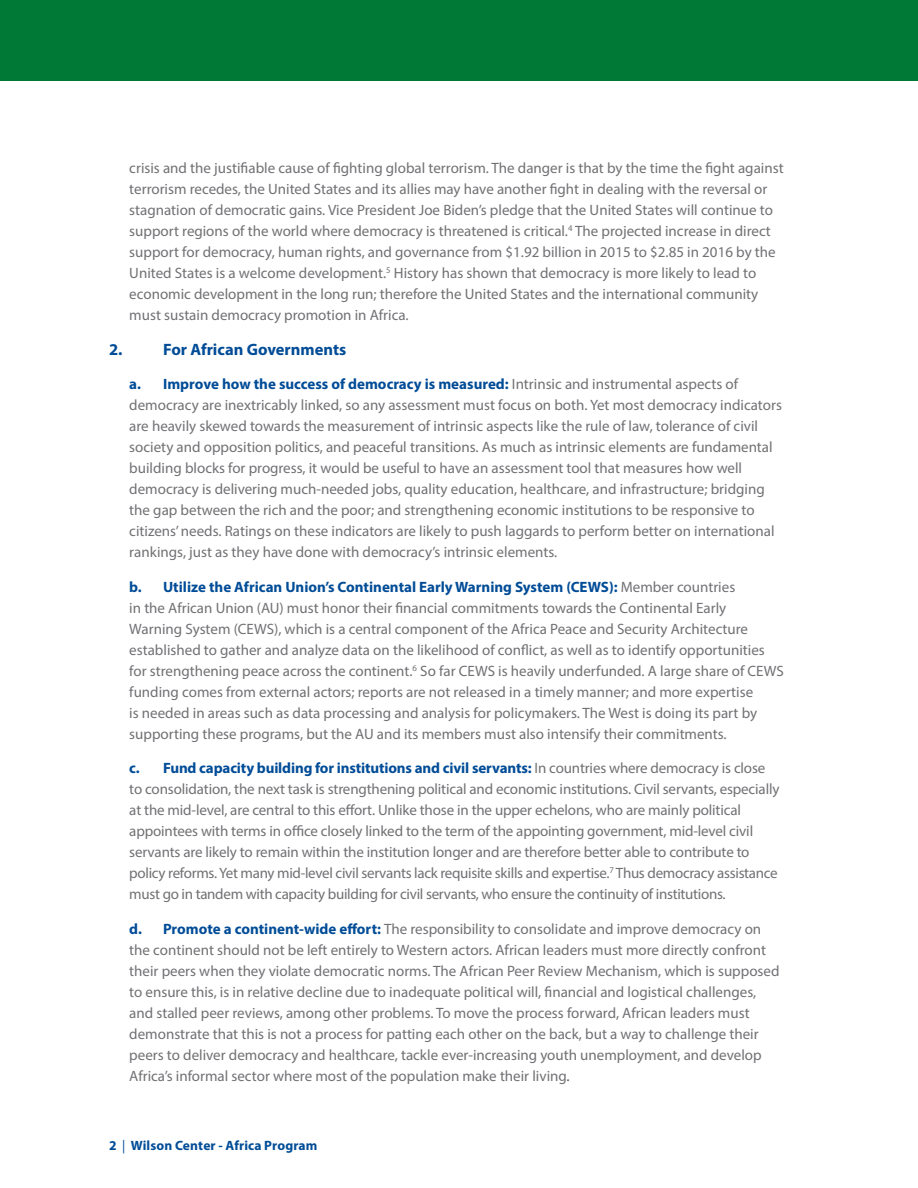
<style>
.page{position:relative;width:918px;height:1188px;background:#fff}
.page>*{position:absolute;margin:0;border:0;box-sizing:border-box;transform-origin:0 0}
.body_grey{font:700 16.5px "Myriad Pro";color:#004c97}
.body_grey-2{font:15px/21px "Myriad Pro";color:#717074}
.t1{font:700 13.5px "Myriad Pro";letter-spacing:.01em;color:#004c97}
.s1{font-weight:700;color:#004c97}
.s2{color:#54555a}
.s3{font-weight:400}
</style>
<div class="page">
<div style="left:0;top:0;width:918px;height:80px;background:#007836"></div>
<p class="body_grey-2" style="left:129px;top:157px;width:656px">crisis and the justifiable cause of fighting global terrorism. The danger is that by the time the fight against terrorism recedes, the United States and its allies may have another fight in dealing with the reversal or stagnation of democratic gains. Vice President Joe Biden’s pledge that the United States will continue to support regions of the world where democracy is threatened is critical.<sup>4</sup> The projected increase in direct support for democracy, human rights, and governance from $1.92 billion in 2015 to $2.85 in 2016 by the United States is a welcome development.<sup>5</sup> History has shown that democracy is more likely to lead to economic development in the long run; therefore the United States and the international community must sustain democracy promotion in Africa.</p>
<p class="body_grey" style="left:109px;top:338px;width:15px">2.</p>
<p class="body_grey" style="left:163px;top:338px;width:185px">For African Governments</p>
<p class="body_grey-2" style="left:129px;top:373px;width:654px"><span class="s1">a. Improve how the success of democracy is measured:</span> Intrinsic and instrumental aspects of democracy are inextricably linked, so any assessment must focus on both. Yet most democracy indicators are heavily skewed towards the measurement of intrinsic aspects like the rule of law, tolerance of civil society and opposition politics, and peaceful transitions. As much as intrinsic elements are fundamental building blocks for progress, it would be useful to have an assessment tool that measures how well democracy is delivering much-needed jobs, quality education, healthcare, and infrastructure; bridging the gap between the rich and the poor; and strengthening economic institutions to be responsive to citizens’ needs. Ratings on these indicators are likely to push laggards to perform better on international rankings, just as they have done with democracy’s intrinsic elements.</p>
<p class="body_grey-2" style="left:129px;top:576px;width:656px"><span class="s1">b. Utilize the African Union’s Continental Early Warning System (CEWS):</span> Member countries<br>in the African Union (AU) must honor their financial commitments towards the Continental Early<br>Warning System (CEWS), which is a central component of the Africa Peace and Security Architecture established to gather and analyze data on the likelihood of conflict, as well as to identify opportunities for strengthening peace across the continent.<sup>6</sup> So far CEWS is heavily underfunded. A large share of CEWS funding comes from external actors; reports are not released in a timely manner; and more expertise<br>is needed in areas such as data processing and analysis for policymakers. The West is doing its part by supporting these programs, but the AU and its members must also intensify their commitments.</p>
<p class="body_grey-2" style="left:129px;top:757px;width:652px"><span class="s1">c. Fund capacity building for institutions and civil servants:</span> In countries where democracy is close to consolidation, the next task is strengthening political and economic institutions. Civil servants, especially at the mid-level, are central to this effort. Unlike those in the upper echelons, who are mainly political appointees with terms in office closely linked to the term of the appointing government, mid-level civil servants are likely to remain within the institution longer and are therefore better able to contribute to policy reforms. Yet many mid-level civil servants lack requisite skills and expertise.<sup>7</sup> Thus democracy assistance must go in tandem with capacity building for civil servants, who ensure the continuity of institutions.</p>
<p class="body_grey-2" style="left:129px;top:918px;width:652px"><span class="s1">d. Promote a continent-wide effort:</span> The responsibility to consolidate and improve democracy on the continent should not be left entirely to Western actors. African leaders must more directly confront their peers when they violate democratic norms. The African Peer Review Mechanism, which is supposed to ensure this, is in relative decline due to inadequate political will, financial and logistical challenges, and stalled peer reviews, among other problems. To move the process forward, African leaders must demonstrate that this is not a process for patting each other on the back, but a way to challenge their peers to deliver democracy and healthcare, tackle ever-increasing youth unemployment, and develop Africa’s informal sector where most of the population make their living<span class="s2">.</span></p>
<p class="t1" style="left:109px;top:1136px;width:210px">2 <span class="s3">|</span> Wilson Center - Africa Program</p>
</div>
